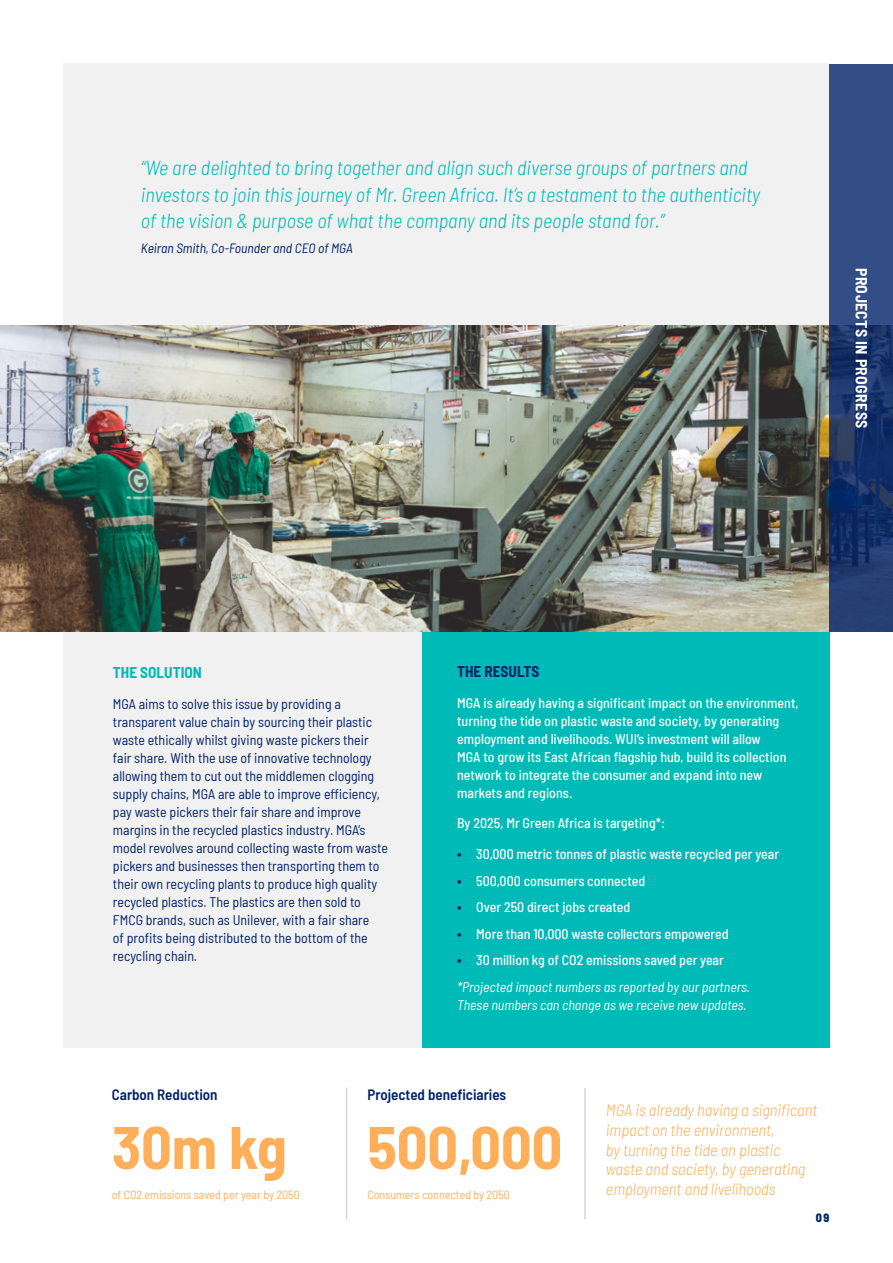
<style>
.page{position:relative;width:893px;height:1263px;background:#fff}
.page>*{position:absolute;margin:0;border:0;box-sizing:border-box;transform-origin:0 0}
.t1{font:700 semi-condensed 60px "Barlow";color:#ffaf5a}
.t2{font:italic 300 semi-condensed 20.25px/26.2px "Barlow";color:#00bab7}
.t3{font:italic 300 semi-condensed 16.5px/19.8px "Barlow";color:#ffaf5a}
.t4{font:700 semi-condensed 15.75px "Barlow";letter-spacing:.025em;color:#fff}
.t5{font:700 semi-condensed 15.3px "Barlow";color:#00bab7}
.t6{font:700 semi-condensed 15.3px "Barlow";color:#002169}
.t7{font:600 semi-condensed 15px "Barlow";color:#002169}
.t8{font:semi-condensed 13.95px/18px "Barlow";color:#002169}
.t9{font:500 semi-condensed 13.95px/18px "Barlow";color:#fff}
.t10{font:italic semi-condensed 13.95px/26.5px "Barlow";color:#fff}
.t11{font:italic semi-condensed 13.5px "Barlow";color:#002169}
.t12{font:semi-condensed 12px "Barlow";color:#ffaf5a}
.t13{font:800 semi-condensed 12px "Barlow";color:#002169}
.s1{font-weight:700;font-size:14.25px;color:#002169}
.s2{font-weight:700;font-style:normal;font-size:14.25px;color:#002169}
.s3{font-weight:500;font-style:normal}
</style>
<div class="page">
<div style="left:64px;top:64px;width:765px;height:984px;background:#f1f1f1"></div>
<div style="left:422px;top:631px;width:407px;height:417px;background:#00bab7"></div>
<img style="left:0;top:325px;width:829px;height:306px">
<hr style="left:584px;top:1088px;width:2px;height:131px;background:#d6d6d6">
<hr style="left:346px;top:1088px;width:1px;height:131px;background:#d6d6d6">
<svg style="left:829px;top:64px;width:64px;height:567px"></svg>
<h2 class="t2" style="left:141px;top:154px;width:621px">“We are delighted to bring together and align such diverse groups of partners and investors to join this journey of Mr. Green Africa. It’s a testament to the authenticity of the vision &amp; purpose of what the company and its people stand for.”</h2>
<p class="t11" style="left:141px;top:238px;width:213px">Keiran Smith, Co-Founder and CEO of MGA</p>
<p class="t4" style="left:873px;top:268px;width:162px;rotate:90deg">PROJECTS IN PROGRESS</p>
<p class="t5" style="left:113px;top:661px;width:91px">THE SOLUTION</p>
<p class="t8" style="left:113px;top:693px;width:276px">MGA aims to solve this issue by providing a transparent value chain by sourcing their plastic waste ethically whilst giving waste pickers their fair share. With the use of innovative technology allowing them to cut out the middlemen clogging supply chains, MGA are able to improve efficiency, pay waste pickers their fair share and improve margins in the recycled plastics industry. MGA’s model revolves around collecting waste from waste pickers and businesses then transporting them to their own recycling plants to produce high quality recycled plastics. The plastics are then sold to FMCG brands, such as Unilever, with a fair share<br>of profits being distributed to the bottom of the recycling chain.</p>
<p class="t6" style="left:457px;top:660px;width:84px">THE RESULTS</p>
<p class="t9" style="left:457px;top:692px;width:343px">MGA is already having a significant impact on the environment, turning the tide on plastic waste and society, by generating employment and livelihoods. WUI’s investment will allow<br>MGA to grow its East African flagship hub, build its collection network to integrate the consumer and expand into new markets and regions.</p>
<p class="t9" style="left:457px;top:813px;width:210px">By 2025, Mr Green Africa is targeting*:</p>
<p class="t9" style="left:457px;top:844px;width:324px"><span class="s1">•</span> 30,000 metric tonnes of plastic waste recycled per year</p>
<p class="t9" style="left:457px;top:870px;width:190px"><span class="s1">•</span> 500,000 consumers connected</p>
<p class="t9" style="left:457px;top:897px;width:175px"><span class="s1">•</span> Over 250 direct jobs created</p>
<p class="t9" style="left:457px;top:923px;width:273px"><span class="s1">•</span> More than 10,000 waste collectors empowered</p>
<p class="t10" style="left:457px;top:946px;width:294px"><span class="s2">•</span> <span class="s3">30 million kg of CO2 emissions saved per year </span>*Projected impact numbers as reported by our partners.</p>
<p class="t10" style="left:457px;top:990px;width:291px">These numbers can change as we receive new updates.</p>
<p class="t7" style="left:367px;top:1083px;width:140px">Projected beneficiaries</p>
<p class="t7" style="left:112px;top:1083px;width:107px">Carbon Reduction</p>
<h1 class="t1" style="left:112px;top:1104px;width:176px">30m kg</h1>
<h1 class="t1" style="left:367px;top:1104px;width:196px">500,000</h1>
<p class="t12" style="left:112px;top:1186px;width:189px">of CO2 emissions saved per year by 2050</p>
<p class="t12" style="left:367px;top:1186px;width:144px">Consumers connected by 2050</p>
<p class="t3" style="left:606px;top:1099px;width:213px">MGA is already having a significant impact on the environment,<br>by turning the tide on plastic waste and society, by generating employment and livelihoods</p>
<p class="t13" style="left:816px;top:1209px;width:15px">09</p>
</div>
